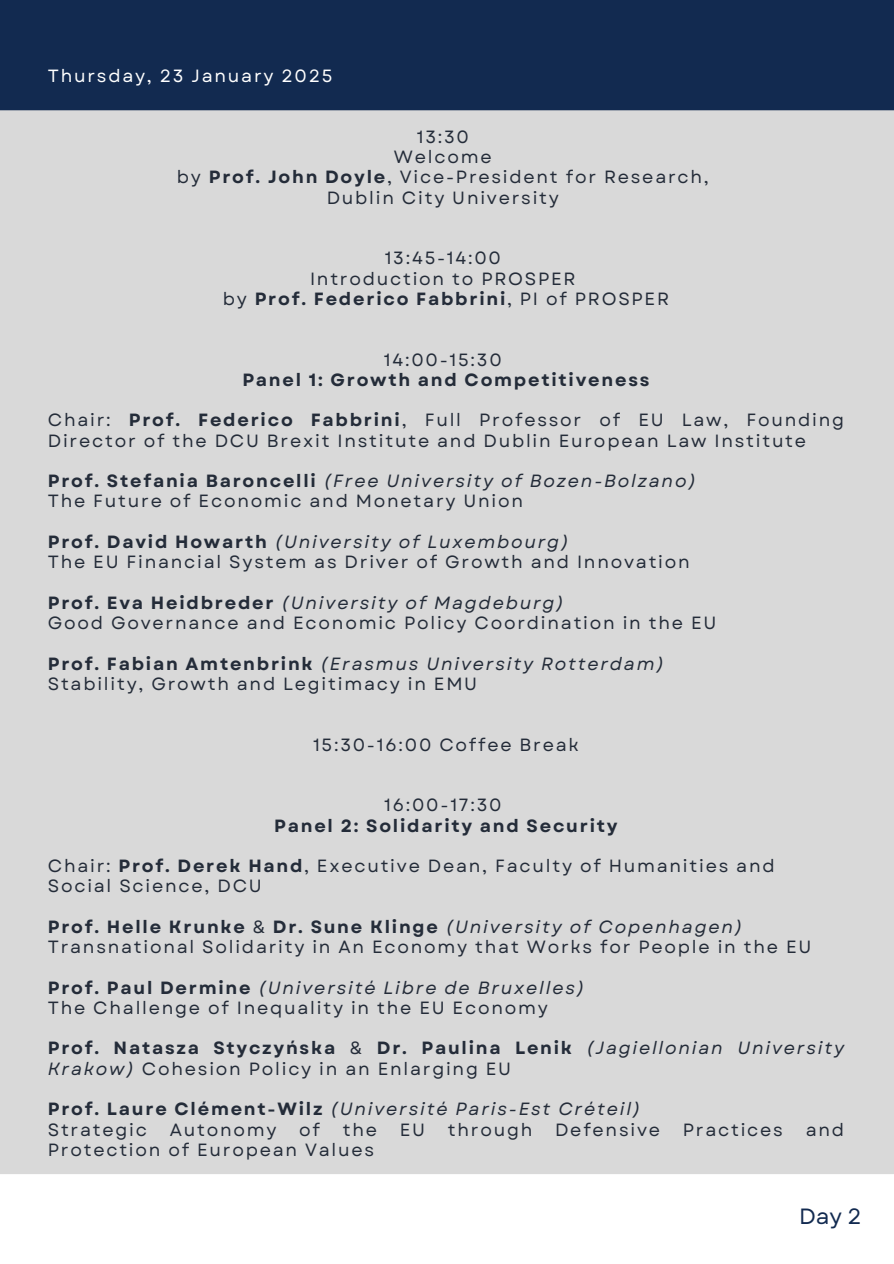
<style>
.page{position:relative;width:894px;height:1264px;background:#fff}
.page>*{position:absolute;margin:0;border:0;box-sizing:border-box;transform-origin:0 0}
.t1{font:22.05px "Garet";color:#122a50}
.t2{font:17.7px/20.2px "Garet";letter-spacing:.1em;color:#242c39}
.t3{font:italic 17.7px "Garet";letter-spacing:.1em;color:#242c39}
.t4{font:700 17.7px/20.2px "Garet";letter-spacing:.1em;color:#242c39}
.t5{font:17.7px "Garet";letter-spacing:.1em;color:#fff}
.s1{font-weight:700}
.s2{font-weight:400}
.s3{font-weight:700;font-style:normal}
.s4{font-weight:400;font-style:italic}
</style>
<div class="page">
<div style="left:0;top:0;width:893px;height:1263px;background:#d9d9d9"></div>
<div style="left:0;top:0;width:893px;height:110px;background:#122a50"></div>
<div style="left:0;top:1174px;width:893px;height:89px;background:#fff"></div>
<div style="left:60px;top:0;width:833px;height:89px;background:#122a50"></div>
<p class="t5" style="left:48px;top:63px;width:286px">Thursday, 23 January 2025</p>
<p class="t2" style="left:416px;top:126px;width:54px">13:30</p>
<p class="t2" style="left:394px;top:147px;width:99px">Welcome</p>
<p class="t2" style="left:177px;top:167px;width:533px">by <span class="s1">Prof. John Doyle</span>, Vice-President for Research,</p>
<p class="t2" style="left:326px;top:187px;width:234px">Dublin City University</p>
<p class="t2" style="left:384px;top:248px;width:118px">13:45-14:00</p>
<p class="t2" style="left:310px;top:268px;width:267px">Introduction to PROSPER</p>
<p class="t4" style="left:223px;top:288px;width:448px"><span class="s2">by</span> Prof. Federico Fabbrini<span class="s2">, PI of PROSPER</span></p>
<p class="t2" style="left:384px;top:349px;width:119px">14:00-15:30</p>
<p class="t4" style="left:242px;top:369px;width:408px">Panel 1: Growth and Competitiveness</p>
<p class="t2" style="left:48px;top:410px;width:797px">Chair: <span class="s1">Prof. Federico Fabbrini</span>, Full Professor of EU Law, Founding<br>Director of the DCU Brexit Institute and Dublin European Law Institute</p>
<p class="t3" style="left:48px;top:468px;width:649px"><span class="s3">Prof. Stefania Baroncelli</span> (Free University of Bozen-Bolzano)</p>
<p class="t2" style="left:48px;top:491px;width:476px">The Future of Economic and Monetary Union</p>
<p class="t3" style="left:48px;top:529px;width:522px"><span class="s3">Prof. David Howarth</span> (University of Luxembourg)</p>
<p class="t2" style="left:48px;top:552px;width:643px">The EU Financial System as Driver of Growth and Innovation</p>
<p class="t3" style="left:48px;top:590px;width:517px"><span class="s3">Prof. Eva Heidbreder</span> (University of Magdeburg)</p>
<p class="t2" style="left:48px;top:612px;width:670px">Good Governance and Economic Policy Coordination in the EU</p>
<p class="t3" style="left:48px;top:650px;width:617px"><span class="s3">Prof. Fabian Amtenbrink</span> (Erasmus University Rotterdam)</p>
<p class="t2" style="left:48px;top:673px;width:431px">Stability, Growth and Legitimacy in EMU</p>
<p class="t2" style="left:313px;top:734px;width:267px">15:30-16:00 Coffee Break</p>
<p class="t2" style="left:384px;top:795px;width:119px">16:00-17:30</p>
<p class="t4" style="left:274px;top:815px;width:345px">Panel 2: Solidarity and Security</p>
<p class="t2" style="left:48px;top:855px;width:728px">Chair: <span class="s1">Prof. Derek Hand</span>, Executive Dean, Faculty of Humanities and<br>Social Science, DCU</p>
<p class="t4" style="left:48px;top:916px;width:695px">Prof. Helle Krunke <span class="s2">&amp;</span> Dr. Sune Klinge <span class="s4">(University of Copenhagen)</span></p>
<p class="t2" style="left:48px;top:936px;width:764px">Transnational Solidarity in An Economy that Works for People in the EU</p>
<p class="t3" style="left:48px;top:974px;width:538px"><span class="s3">Prof. Paul Dermine</span> (Université Libre de Bruxelles)</p>
<p class="t2" style="left:48px;top:997px;width:501px">The Challenge of Inequality in the EU Economy</p>
<p class="t4" style="left:48px;top:1038px;width:797px">Prof. Natasza Styczyńska <span class="s2">&amp;</span> Dr. Paulina Lenik <span class="s4">(Jagiellonian University<br>Krakow)</span> <span class="s2">Cohesion Policy in an Enlarging EU</span></p>
<p class="t3" style="left:48px;top:1096px;width:594px"><span class="s3">Prof. Laure Clément-Wilz</span> (Université Paris-Est Créteil)</p>
<p class="t2" style="left:48px;top:1119px;width:101px">Strategic</p>
<p class="t2" style="left:170px;top:1119px;width:108px">Autonomy</p>
<p class="t2" style="left:299px;top:1119px;width:22px">of</p>
<p class="t2" style="left:342px;top:1119px;width:36px">the</p>
<p class="t2" style="left:399px;top:1119px;width:27px">EU</p>
<p class="t2" style="left:447px;top:1119px;width:86px">through</p>
<p class="t2" style="left:555px;top:1119px;width:106px">Defensive</p>
<p class="t2" style="left:682px;top:1119px;width:102px">Practices</p>
<p class="t2" style="left:805px;top:1119px;width:40px">and</p>
<p class="t2" style="left:48px;top:1139px;width:328px">Protection of European Values</p>
<p class="t1" style="left:798px;top:1199px;width:64px">Day 2</p>
</div>
